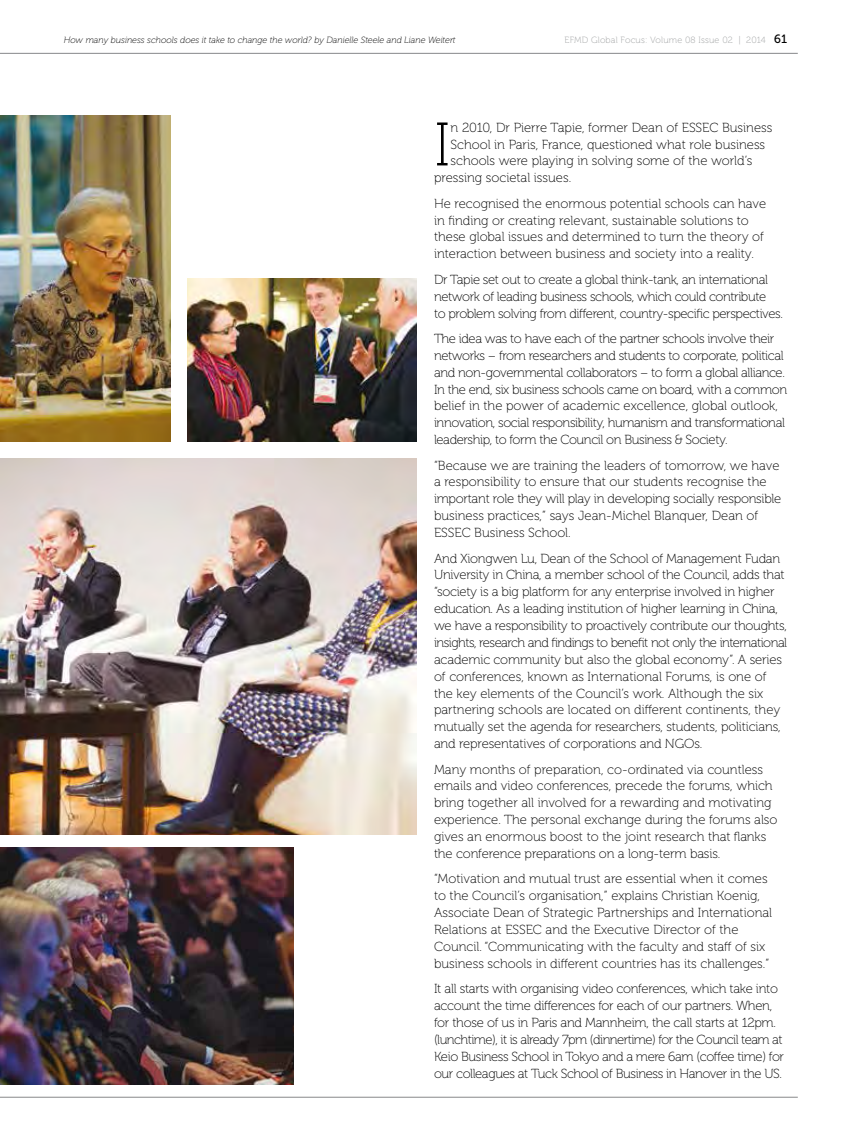
<style>
.page{position:relative;width:851px;height:1127px;background:#fff}
.page>*{position:absolute;margin:0;border:0;box-sizing:border-box;transform-origin:0 0}
.t1{font:61.35px "Museo 100";color:#000}
.t2{font:13.2px/17px "Museo 100";letter-spacing:-.01em;color:#000}
.t3{font:13.2px/17px "Museo 100";letter-spacing:-.03em;color:#000}
.t4{font:italic 9px "Museo 100";color:#000}
.t5{font:9px "Museo 100";letter-spacing:.02em;color:#9c9e9f}
.s1{font-family:"Museo 500";font-size:12px;color:#000}
</style>
<div class="page">
<hr style="left:0;top:53px;width:797px;height:1px;background:#87888a">
<hr style="left:0;top:1097px;width:797px;height:1px;background:#87888a">
<img style="left:187px;top:278px;width:230px;height:163px">
<img style="left:0;top:115px;width:170px;height:326px">
<img style="left:0;top:458px;width:417px;height:376px">
<img style="left:0;top:847px;width:293px;height:237px">
<p class="t4" style="left:64px;top:35px;width:393px">How many business schools does it take to change the world? by Danielle Steele and Liane Weitert</p>
<p class="t5" style="left:564px;top:35px;width:224px">EFMD Global Focus: Volume 08 Issue 02 | 2014 <span class="s1">61</span></p>
<h1 class="t1" style="left:434px;top:112px;width:18px">I</h1>
<p class="t2" style="left:450px;top:119px;width:323px">n 2010, Dr Pierre Tapie, former Dean of ESSEC Business</p>
<p class="t2" style="left:450px;top:136px;width:316px">School in Paris, France, questioned what role business</p>
<p class="t2" style="left:450px;top:153px;width:303px">schools were playing in solving some of the world’s</p>
<p class="t2" style="left:434px;top:170px;width:139px">pressing societal issues.</p>
<p class="t2" style="left:434px;top:195px;width:333px">He recognised the enormous potential schools can have in finding or creating relevant, sustainable solutions to these global issues and determined to turn the theory of interaction between business and society into a reality.</p>
<p class="t3" style="left:434px;top:271px;width:350px">Dr Tapie set out to create a global think-tank, an international network of leading business schools, which could contribute<br>to problem solving from different, country-specific perspectives.</p>
<p class="t3" style="left:434px;top:330px;width:354px">The idea was to have each of the partner schools involve their networks – from researchers and students to corporate, political and non-governmental collaborators – to form a global alliance.<br>In the end, six business schools came on board, with a common belief in the power of academic excellence, global outlook, innovation, social responsibility, humanism and transformational leadership, to form the Council on Business &amp; Society.</p>
<p class="t2" style="left:434px;top:457px;width:349px">“Because we are training the leaders of tomorrow, we have a responsibility to ensure that our students recognise the important role they will play in developing socially responsible business practices,” says Jean-Michel Blanquer, Dean of ESSEC Business School.</p>
<p class="t2" style="left:434px;top:550px;width:354px">And Xiongwen Lu, Dean of the School of Management Fudan University in China, a member school of the Council, adds that “society is a big platform for any enterprise involved in higher education. As a leading institution of higher learning in China, we have a responsibility to proactively contribute our thoughts, insights, research and findings to benefit not only the international academic community but also the global economy”. A series of conferences, known as International Forums, is one of the key elements of the Council’s work. Although the six partnering schools are located on different continents, they mutually set the agenda for researchers, students, politicians, and representatives of corporations and NGOs.</p>
<p class="t2" style="left:434px;top:761px;width:345px">Many months of preparation, co-ordinated via countless emails and video conferences, precede the forums, which bring together all involved for a rewarding and motivating experience. The personal exchange during the forums also gives an enormous boost to the joint research that flanks the conference preparations on a long-term basis.</p>
<p class="t2" style="left:434px;top:871px;width:339px">“Motivation and mutual trust are essential when it comes to the Council’s organisation,” explains Christian Koenig, Associate Dean of Strategic Partnerships and International Relations at ESSEC and the Executive Director of the Council. “Communicating with the faculty and staff of six business schools in different countries has its challenges.”</p>
<p class="t3" style="left:434px;top:980px;width:351px">It all starts with organising video conferences, which take into account the time differences for each of our partners. When, for those of us in Paris and Mannheim, the call starts at 12pm. (lunchtime), it is already 7pm (dinnertime) for the Council team at Keio Business School in Tokyo and a mere 6am (coffee time) for our colleagues at Tuck School of Business in Hanover in the US.</p>
</div>
